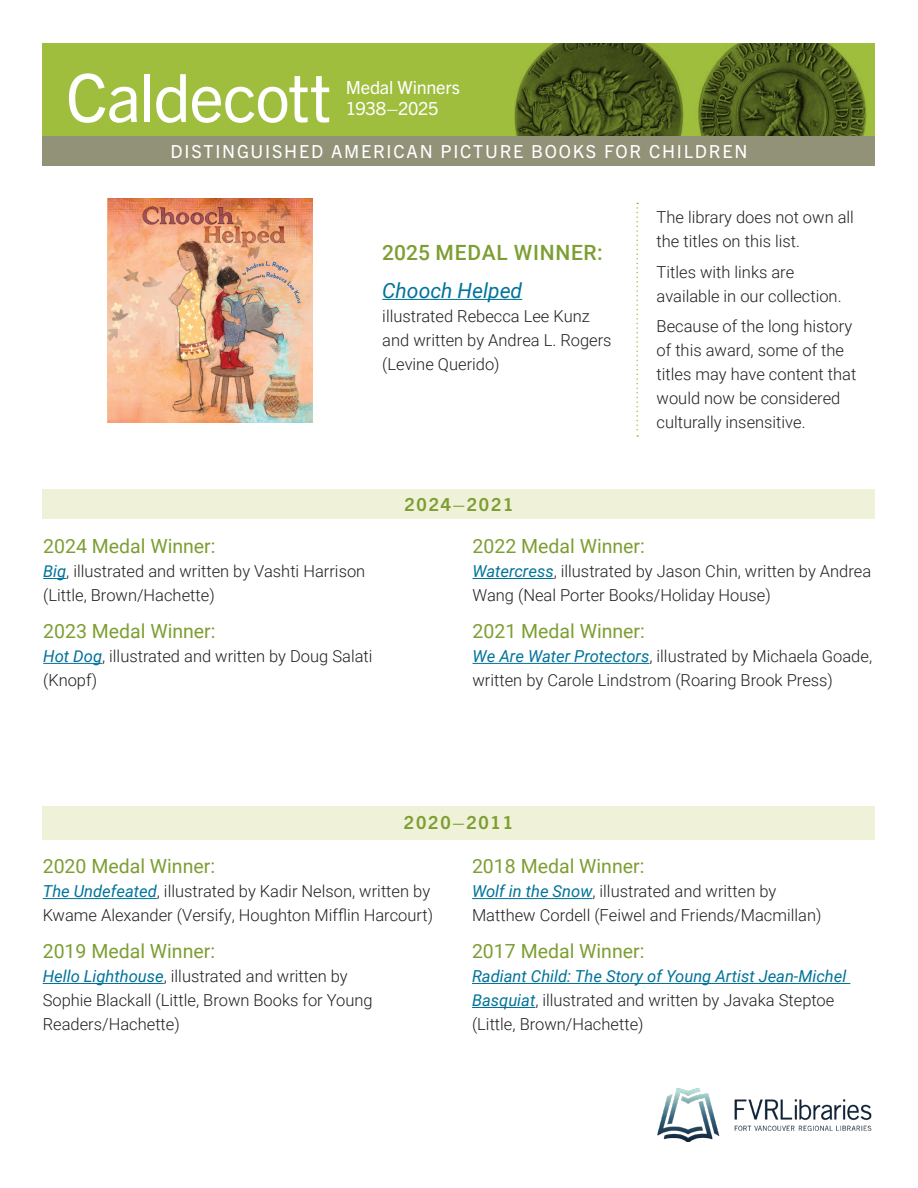
<style>
.page{position:relative;width:918px;height:1188px;background:#fff}
.page>*{position:absolute;margin:0;border:0;box-sizing:border-box;transform-origin:0 0}
.t1{font:66.75px "Trade Gothic Next LT Pro";letter-spacing:-.025em;color:#fff}
.FV-Header_3{font:500 21px "Roboto";letter-spacing:.035em;color:#7d9e32}
.FV-Body{font:italic 21px "Roboto";color:#007399}
.listing{font:19.5px "Roboto";color:#7d9e32}
.t2{font:18.15px/21.8px "Trade Gothic Next LT Pro";letter-spacing:-.015em;color:#fff}
.FV-Header_3-2{font:18px "Trade Gothic Next LT Pro";letter-spacing:.1em;color:#fff}
.FV-Header_3-3{font:700 18px "Trade Gothic Next LT Pro";letter-spacing:.1em;color:#7d9e32}
.FV-Body-2{font:300 16.5px/24px "Roboto";color:#231f20}
.s1{font-weight:400;font-style:italic;color:#007399}
</style>
<div class="page">
<div style="left:43px;top:43px;width:832px;height:93px;background:#9fbe3d"></div>
<img style="left:514px;top:43px;width:353px;height:93px">
<div style="left:43px;top:136px;width:832px;height:30px;background:#919278"></div>
<svg style="left:43px;top:578px;width:23px;height:1px"></svg>
<hr style="left:43px;top:663px;width:59px;height:1px;background:#007399">
<hr style="left:472px;top:578px;width:82px;height:1px;background:#007399">
<hr style="left:472px;top:663px;width:177px;height:1px;background:#007399">
<div style="left:43px;top:490px;width:832px;height:29px;background:#eff1d8"></div>
<img style="left:108px;top:198px;width:204px;height:225px">
<hr style="left:382px;top:299px;width:140px;height:1px;background:#007399">
<svg style="left:636px;top:203px;width:2px;height:234px"></svg>
<hr style="left:43px;top:898px;width:114px;height:1px;background:#007399">
<hr style="left:43px;top:983px;width:121px;height:1px;background:#007399">
<hr style="left:472px;top:898px;width:120px;height:1px;background:#007399">
<hr style="left:472px;top:983px;width:378px;height:1px;background:#007399">
<hr style="left:472px;top:1007px;width:63px;height:1px;background:#007399">
<div style="left:42px;top:806px;width:833px;height:33px;background:#eff1d8"></div>
<img style="left:657px;top:1088px;width:215px;height:53px">
<p class="t1" style="left:66px;top:51px;width:267px">Caldecott</p>
<p class="t2" style="left:346px;top:75px;width:116px">Medal Winners<br>1938–2025</p>
<p class="FV-Header_3-2" style="left:171px;top:139px;width:578px">DISTINGUISHED AMERICAN PICTURE BOOKS FOR CHILDREN</p>
<p class="FV-Header_3" style="left:382px;top:238px;width:222px">2025 MEDAL WINNER:</p>
<p class="FV-Body" style="left:382px;top:276px;width:141px">Chooch Helped</p>
<p class="FV-Body-2" style="left:382px;top:303px;width:231px">illustrated Rebecca Lee Kunz and written by Andrea L. Rogers (Levine Querido)</p>
<p class="FV-Body-2" style="left:657px;top:204px;width:199px">The library does not own all the titles on this list.</p>
<p class="FV-Body-2" style="left:657px;top:259px;width:186px">Titles with links are available in our collection.</p>
<p class="FV-Body-2" style="left:657px;top:314px;width:201px">Because of the long history of this award, some of the titles may have content that would now be considered culturally insensitive.</p>
<p class="listing" style="left:43px;top:533px;width:174px">2024 Medal Winner:</p>
<p class="FV-Body-2" style="left:43px;top:559px;width:324px"><span class="s1">Big</span>, illustrated and written by Vashti Harrison (Little, Brown/Hachette)</p>
<p class="listing" style="left:43px;top:618px;width:174px">2023 Medal Winner:</p>
<p class="FV-Body-2" style="left:43px;top:644px;width:331px"><span class="s1">Hot Dog</span>, illustrated and written by Doug Salati (Knopf)</p>
<p class="FV-Header_3-3" style="left:404px;top:492px;width:111px">2024–2021</p>
<p class="listing" style="left:472px;top:533px;width:174px">2022 Medal Winner:</p>
<p class="FV-Body-2" style="left:472px;top:559px;width:400px"><span class="s1">Watercress</span>, illustrated by Jason Chin, written by Andrea<br>Wang (Neal Porter Books/Holiday House)</p>
<p class="listing" style="left:472px;top:618px;width:174px">2021 Medal Winner:</p>
<p class="FV-Body-2" style="left:472px;top:644px;width:401px"><span class="s1">We Are Water Protectors</span>, illustrated by Michaela Goade, written by Carole Lindstrom (Roaring Brook Press)</p>
<p class="FV-Header_3-3" style="left:404px;top:810px;width:111px">2020–2011</p>
<p class="listing" style="left:43px;top:853px;width:174px">2020 Medal Winner:</p>
<p class="FV-Body-2" style="left:43px;top:879px;width:392px"><span class="s1">The Undefeated</span>, illustrated by Kadir Nelson, written by<br>Kwame Alexander (Versify, Houghton Mifflin Harcourt)</p>
<p class="listing" style="left:43px;top:938px;width:174px">2019 Medal Winner:</p>
<p class="FV-Body-2" style="left:43px;top:964px;width:332px"><span class="s1">Hello Lighthouse</span>, illustrated and written by<br>Sophie Blackall (Little, Brown Books for Young<br>Readers/Hachette)</p>
<p class="listing" style="left:472px;top:853px;width:174px">2018 Medal Winner:</p>
<p class="FV-Body-2" style="left:472px;top:879px;width:351px"><span class="s1">Wolf in the Snow</span>, illustrated and written by<br>Matthew Cordell (Feiwel and Friends/Macmillan)</p>
<p class="listing" style="left:472px;top:938px;width:174px">2017 Medal Winner:</p>
<p class="FV-Body-2" style="left:472px;top:964px;width:376px"><span class="s1">Radiant Child: The Story of Young Artist Jean-Michel<br>Basquiat</span>, illustrated and written by Javaka Steptoe (Little, Brown/Hachette)</p>
</div>
